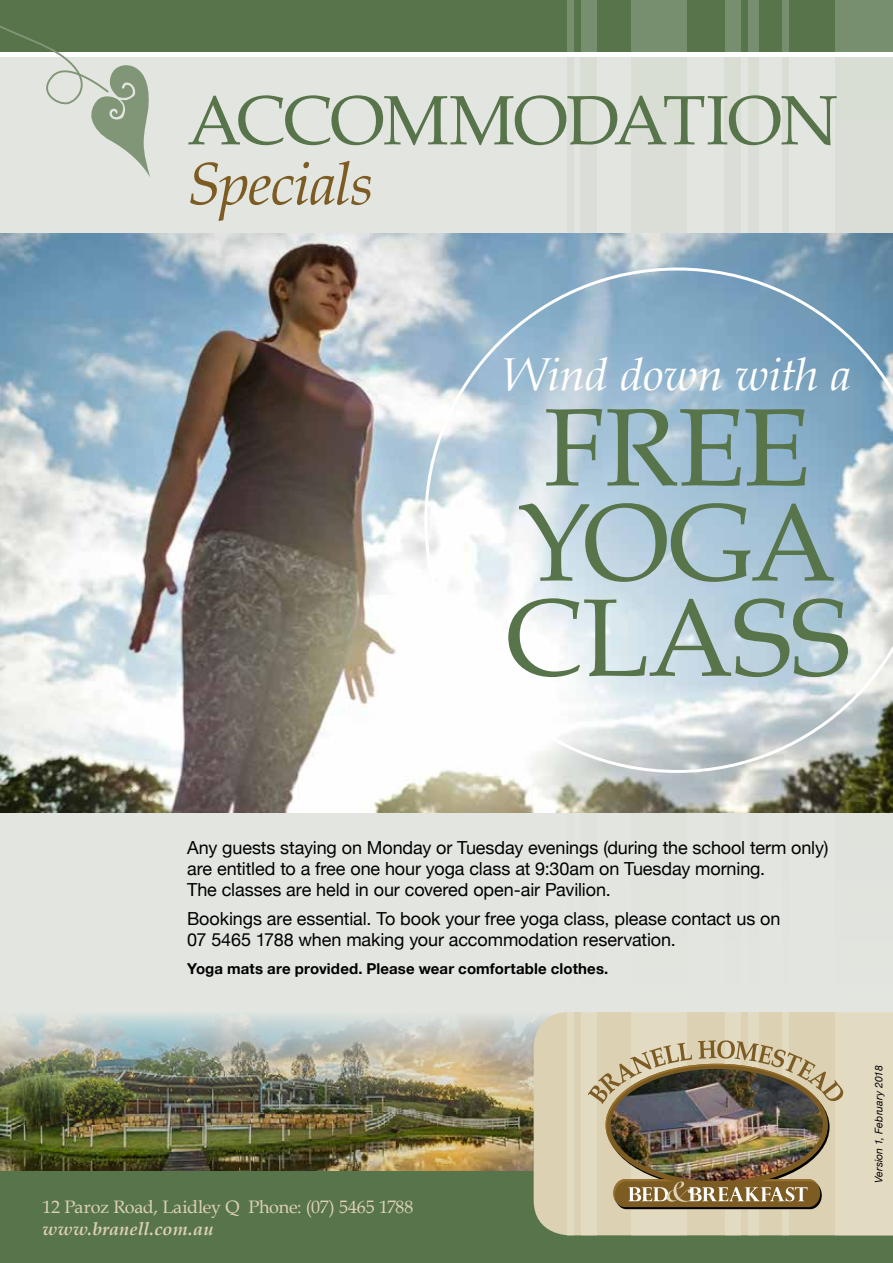
<style>
.page{position:relative;width:893px;height:1263px;background:#fff}
.page>*{position:absolute;margin:0;border:0;box-sizing:border-box;transform-origin:0 0}
.t1{font:110.25px/95.2px "Book Antiqua";letter-spacing:-.01em;color:#57744b}
.t2{font:69.75px "Book Antiqua";letter-spacing:-.03em;color:#57744b}
.t3{font:italic 60px "Book Antiqua";letter-spacing:-.02em;color:#7c5c23}
.t4{font:italic 46.05px "Book Antiqua";color:#fff}
.t5{font:18px/21px "Helvetica Neue";letter-spacing:-.005em;color:#000}
.t6{font:18px "Book Antiqua";letter-spacing:-.015em;color:#ddd1b4}
.t7{font:italic 700 18px "Book Antiqua";letter-spacing:.01em;color:#ddd1b4}
.t8{font:700 15px "Helvetica Neue";letter-spacing:.01em;color:#000}
.t9{font:italic 10.5px "Helvetica Neue";letter-spacing:.015em;color:#000}
</style>
<div class="page">
<div style="left:0;top:57px;width:893px;height:1114px;background:#e3e6e0"></div>
<img style="left:0;top:1014px;width:534px;height:157px">
<div style="left:0;top:1171px;width:893px;height:92px;background:#57744b"></div>
<div style="left:534px;top:1012px;width:301px;height:223px;background:#ddd1b4"></div>
<div style="left:0;top:0;width:893px;height:52px;background:#57744b"></div>
<div style="left:631px;top:0;width:56px;height:52px;background:#778f6e"></div>
<div style="left:567px;top:0;width:6px;height:52px;background:#778f6e"></div>
<div style="left:581px;top:0;width:15px;height:52px;background:#778f6e"></div>
<div style="left:748px;top:0;width:11px;height:52px;background:#778f6e"></div>
<div style="left:782px;top:0;width:6px;height:52px;background:#778f6e"></div>
<div style="left:725px;top:0;width:16px;height:52px;background:#778f6e"></div>
<div style="left:835px;top:0;width:58px;height:52px;background:#778f6e"></div>
<div style="left:631px;top:1012px;width:56px;height:223px;background:#e3dac2"></div>
<div style="left:567px;top:1012px;width:6px;height:223px;background:#e3dac2"></div>
<div style="left:581px;top:1012px;width:15px;height:223px;background:#e3dac2"></div>
<div style="left:748px;top:1012px;width:11px;height:223px;background:#e3dac2"></div>
<div style="left:782px;top:1012px;width:6px;height:223px;background:#e3dac2"></div>
<div style="left:725px;top:1012px;width:16px;height:223px;background:#e3dac2"></div>
<div style="left:835px;top:1012px;width:58px;height:223px;background:#e3dac2"></div>
<div style="left:631px;top:57px;width:56px;height:955px;background:#e0e3dc"></div>
<div style="left:567px;top:57px;width:6px;height:955px;background:#e0e3dc"></div>
<div style="left:581px;top:57px;width:15px;height:955px;background:#e0e3dc"></div>
<div style="left:748px;top:57px;width:11px;height:955px;background:#e0e3dc"></div>
<div style="left:782px;top:57px;width:6px;height:955px;background:#e0e3dc"></div>
<div style="left:725px;top:57px;width:16px;height:955px;background:#e0e3dc"></div>
<div style="left:835px;top:57px;width:58px;height:955px;background:#e0e3dc"></div>
<img style="left:588px;top:1040px;width:255px;height:169px">
<svg style="left:0;top:25px;width:150px;height:152px"></svg>
<img style="left:0;top:234px;width:893px;height:579px">
<svg style="left:424px;top:267px;width:469px;height:506px;background:#b9cdda"></svg>
<h2 class="t2" style="left:187px;top:77px;width:652px">ACCOMMODATION</h2>
<h3 class="t3" style="left:187px;top:149px;width:188px">Specials</h3>
<h3 class="t4" style="left:503px;top:347px;width:349px">Wind down with a</h3>
<h1 class="t1" style="left:544px;top:400px;width:267px">FREE</h1>
<h1 class="t1" style="left:504px;top:495px;width:347px">YOGA<br>CLASS</h1>
<p class="t5" style="left:187px;top:838px;width:643px">Any guests staying on Monday or Tuesday evenings (during the school term only) are entitled to a free one hour yoga class at 9:30am on Tuesday morning.<br>The classes are held in our covered open-air Pavilion.</p>
<p class="t5" style="left:187px;top:909px;width:595px">Bookings are essential. To book your free yoga class, please contact us on<br>07 5465 1788 when making your accommodation reservation.</p>
<p class="t8" style="left:187px;top:957px;width:423px">Yoga mats are provided. Please wear comfortable clothes.</p>
<p class="t6" style="left:43px;top:1195px;width:372px">12 Paroz Road, Laidley Q Phone: (07) 5465 1788</p>
<p class="t7" style="left:43px;top:1219px;width:172px">www.branell.com.au</p>
<p class="t9" style="left:871px;top:1183px;width:119px;rotate:-90deg">Version 1, February 2018</p>
</div>
